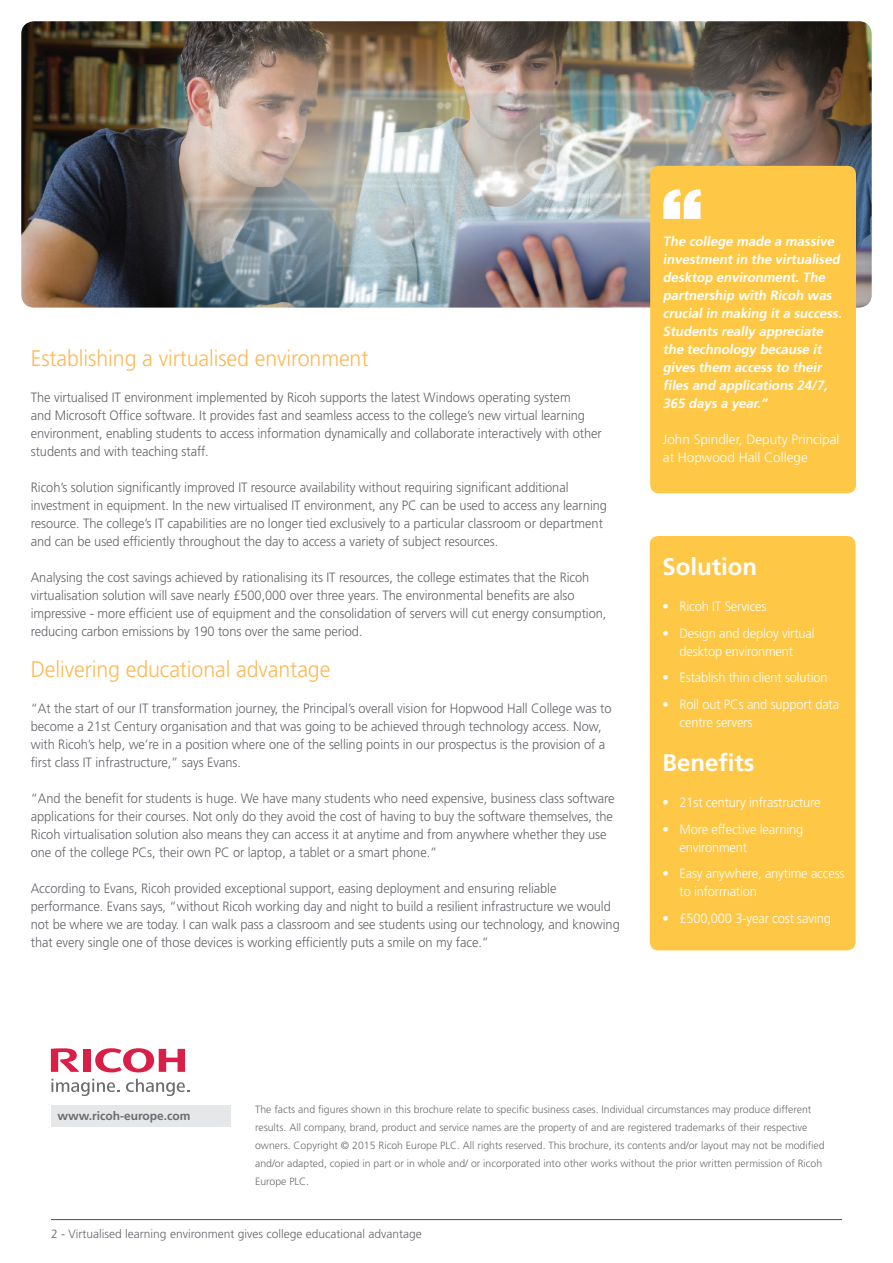
<style>
.page{position:relative;width:893px;height:1263px;background:#fff}
.page>*{position:absolute;margin:0;border:0;box-sizing:border-box;transform-origin:0 0}
.t1{font:700 24px "Frutiger LT Std";color:#fff}
.t2{font:300 22.5px "Frutiger LT Std";letter-spacing:-.005em;color:#fcb958;scale:.95 1}
.t3{font:300 13.5px/18px "Frutiger LT Std";letter-spacing:-.005em;color:#63656a;scale:.95 1}
.t4{font:300 13.5px/18px "Frutiger LT Std";letter-spacing:-.01em;color:#fff;scale:.95 1}
.t5{font:italic 700 13.5px/18px "Frutiger LT Std";color:#fff}
.t6{font:300 13.5px/18px "Frutiger LT Std";letter-spacing:-.01em;color:#fff}
.t7{font:300 12px "Frutiger LT Std";color:#63656a}
.t8{font:700 12px "Frutiger LT Std";color:#6c6d70}
.t9{font:300 10.5px/18px "Frutiger LT Std";color:#6c6d70}
</style>
<div class="page">
<img style="left:21px;top:21px;width:851px;height:287px">
<hr style="left:51px;top:1219px;width:791px;height:1px;background:#4b4c4d">
<div style="left:51px;top:1105px;width:179px;height:22px;background:#e6e7e9"></div>
<svg style="left:95px;top:1048px;width:90px;height:24px"></svg>
<div style="left:83px;top:1049px;width:8px;height:23px;background:#d91e47"></div>
<svg style="left:51px;top:1048px;width:28px;height:24px"></svg>
<svg style="left:51px;top:1079px;width:68px;height:17px"></svg>
<svg style="left:126px;top:1079px;width:63px;height:17px"></svg>
<div style="left:650px;top:536px;width:205px;height:414px;background:#ffc746;border-radius:9px"></div>
<div style="left:650px;top:166px;width:206px;height:327px;background:#ffc746;border-radius:9px"></div>
<svg style="left:663px;top:189px;width:38px;height:30px"></svg>
<h2 class="t2" style="left:31px;top:346px;width:357px">Establishing a virtualised environment</h2>
<p class="t3" style="left:31px;top:389px;width:603px">The virtualised IT environment implemented by Ricoh supports the latest Windows operating system<br>and Microsoft Office software. It provides fast and seamless access to the college’s new virtual learning environment, enabling students to access information dynamically and collaborate interactively with other students and with teaching staff.</p>
<p class="t3" style="left:31px;top:479px;width:608px">Ricoh’s solution significantly improved IT resource availability without requiring significant additional investment in equipment. In the new virtualised IT environment, any PC can be used to access any learning resource. The college’s IT capabilities are no longer tied exclusively to a particular classroom or department and can be used efficiently throughout the day to access a variety of subject resources.</p>
<p class="t3" style="left:31px;top:569px;width:607px">Analysing the cost savings achieved by rationalising its IT resources, the college estimates that the Ricoh virtualisation solution will save nearly £500,000 over three years. The environmental benefits are also impressive - more efficient use of equipment and the consolidation of servers will cut energy consumption, reducing carbon emissions by 190 tons over the same period.</p>
<h2 class="t2" style="left:31px;top:656px;width:317px">Delivering educational advantage</h2>
<p class="t3" style="left:31px;top:699px;width:613px">“At the start of our IT transformation journey, the Principal’s overall vision for Hopwood Hall College was to become a 21st Century organisation and that was going to be achieved through technology access. Now, with Ricoh’s help, we’re in a position where one of the selling points in our prospectus is the provision of a first class IT infrastructure,” says Evans.</p>
<p class="t3" style="left:31px;top:789px;width:616px">“And the benefit for students is huge. We have many students who need expensive, business class software applications for their courses. Not only do they avoid the cost of having to buy the software themselves, the Ricoh virtualisation solution also means they can access it at anytime and from anywhere whether they use one of the college PCs, their own PC or laptop, a tablet or a smart phone.”</p>
<p class="t3" style="left:31px;top:879px;width:621px">According to Evans, Ricoh provided exceptional support, easing deployment and ensuring reliable performance. Evans says, “without Ricoh working day and night to build a resilient infrastructure we would not be where we are today. I can walk pass a classroom and see students using our technology, and knowing that every single one of those devices is working efficiently puts a smile on my face.”</p>
<p class="t5" style="left:663px;top:232px;width:183px">The college made a massive investment in the virtualised desktop environment. The partnership with Ricoh was crucial in making it a success.<br>Students really appreciate the technology because it gives them access to their files and applications 24/7,<br>365 days a year.”</p>
<p class="t6" style="left:663px;top:430px;width:178px">John Spindler, Deputy Principal at Hopwood Hall College</p>
<h1 class="t1" style="left:662px;top:553px;width:96px">Solution</h1>
<p class="t4" style="left:662px;top:598px;width:111px">• Ricoh IT Services</p>
<p class="t4" style="left:662px;top:624px;width:162px;text-align:center">• Design and deploy virtual desktop environment</p>
<p class="t4" style="left:662px;top:669px;width:175px">• Establish thin client solution</p>
<p class="t4" style="left:679px;top:695px;width:170px;text-indent:-17px">• Roll out PCs and support data centre servers</p>
<h1 class="t1" style="left:662px;top:749px;width:94px">Benefits</h1>
<p class="t4" style="left:662px;top:794px;width:168px">• 21st century infrastructure</p>
<p class="t4" style="left:679px;top:820px;width:132px;text-indent:-17px">• More effective learning environment</p>
<p class="t4" style="left:679px;top:865px;width:175px;text-indent:-17px">• Easy anywhere, anytime access to information</p>
<p class="t4" style="left:662px;top:909px;width:179px">• £500,000 3-year cost saving</p>
<p class="t8" style="left:57px;top:1108px;width:135px">www.ricoh-europe.com</p>
<p class="t9" style="left:255px;top:1100px;width:571px">The facts and figures shown in this brochure relate to specific business cases. Individual circumstances may produce different results. All company, brand, product and service names are the property of and are registered trademarks of their respective owners. Copyright © 2015 Ricoh Europe PLC. All rights reserved. This brochure, its contents and/or layout may not be modified and/or adapted, copied in part or in whole and/ or incorporated into other works without the prior written permission of Ricoh Europe PLC.</p>
<p class="t7" style="left:51px;top:1227px;width:372px">2 - Virtualised learning environment gives college educational advantage</p>
</div>
